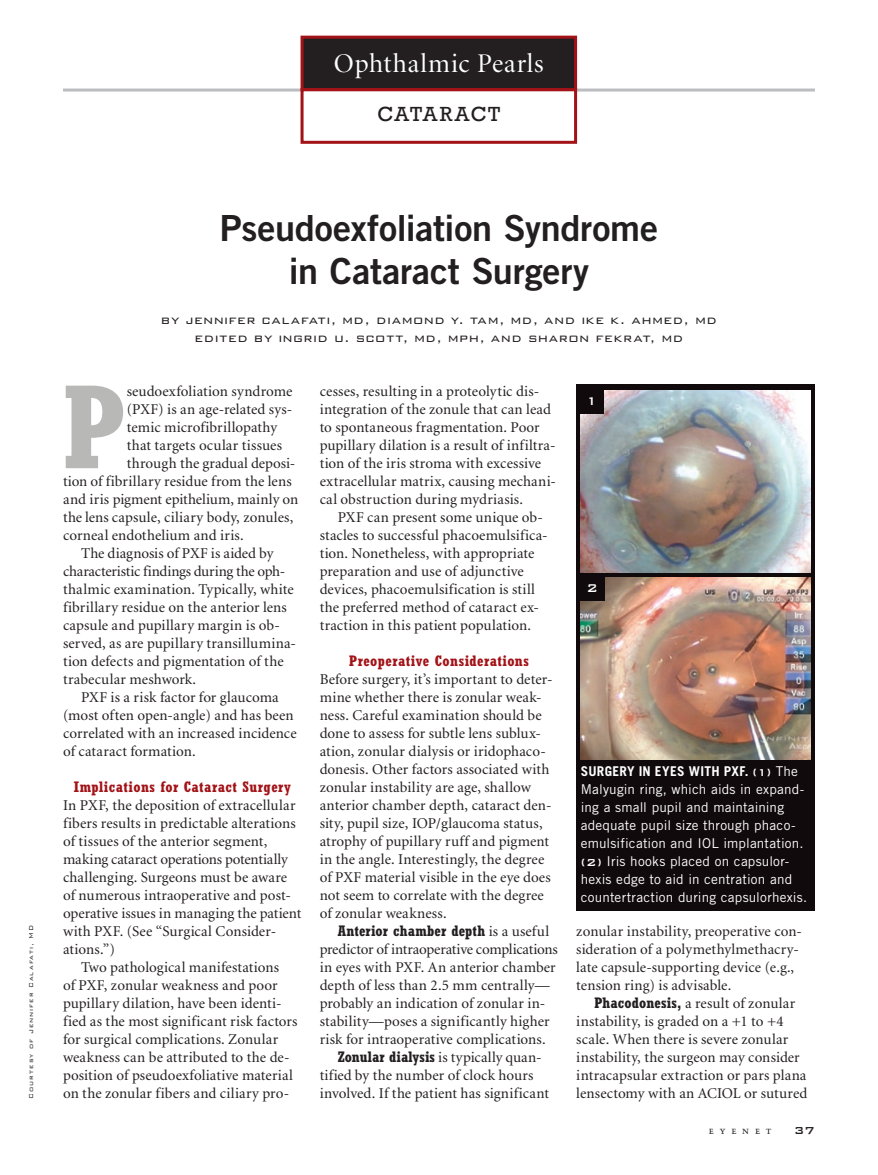
<style>
.page{position:relative;width:878px;height:1175px;background:#fff}
.page>*{position:absolute;margin:0;border:0;box-sizing:border-box;transform-origin:0 0}
.TEXT_no_indent{font:700 condensed 117.6px "Rockwell";color:#b8b9b6}
.DEPT_headline{font:36px/43.2px "Trade Gothic Bold Two";letter-spacing:-.005em;color:#231f20;text-align:center}
.t1{font:27px "Minion Display";letter-spacing:.035em;color:#fff}
.t2{font:21px "Rockwell";letter-spacing:.055em;color:#231f20}
.TEXT{font:15px/18px "Minion";letter-spacing:.005em;color:#231f20}
.TEXT_no_indent-2{font:15px/18px "Minion";letter-spacing:.005em;color:#231f20}
.DEPT_byline{font:300 15px "Bank Gothic BT";letter-spacing:.02em;color:#231f20}
.PEARLS_subhead{font:700 condensed 15px "Rockwell";letter-spacing:.03em;color:#a21217}
.t3{font:500 15px "Bank Gothic BT";color:#fff}
.CAPTION_White{font:13.5px/18px "Trade Gothic";letter-spacing:.015em;color:#fff}
.t4{font:500 13.5px "Bank Gothic BT";color:#231f20}
.t5{font:10.5px "Trump Mediaeval SC";letter-spacing:.54em;color:#231f20}
.Photo_credit{font:300 7.5px "Bank Gothic BT";letter-spacing:.14em;color:#231f20}
.s1{font-family:"Rockwell";font-weight:700;font-stretch:condensed}
.s2{font-weight:700}
.s3{font-family:"Bank Gothic BT";font-weight:500}
</style>
<div class="page">
<svg style="left:63px;top:88px;width:751px;height:4px"></svg>
<div style="left:302px;top:37px;width:273px;height:53px;background:#231f20"></div>
<div style="left:300px;top:36px;width:277px;height:55px;border:3px solid #a21217"></div>
<div style="left:576px;top:384px;width:238px;height:526px;background:#110a0c"></div>
<div style="left:300px;top:88px;width:277px;height:56px;border:3px solid #a21217"></div>
<img style="left:580px;top:390px;width:230px;height:182px">
<img style="left:580px;top:577px;width:230px;height:182px">
<div style="left:579px;top:388px;width:25px;height:25px;background:#110a0c"></div>
<div style="left:580px;top:576px;width:24px;height:24px;background:#110a0c"></div>
<p class="t1" style="left:334px;top:50px;width:211px">Ophthalmic Pearls</p>
<p class="t2" style="left:377px;top:102px;width:124px">CATARACT</p>
<p class="Photo_credit" style="left:27px;top:1098px;width:175px;rotate:-90deg">Courtesy of Jennifer Calafati, MD</p>
<p class="DEPT_headline" style="left:220px;top:206px;width:440px">Pseudoexfoliation Syndrome in Cataract Surgery</p>
<p class="DEPT_byline" style="left:161px;top:312px;width:557px">by jennifer calafati, md, diamond y. tam, md, and ike k. ahmed, md</p>
<p class="DEPT_byline" style="left:194px;top:330px;width:490px">edited by ingrid u. scott, md, mph, and sharon fekrat, md</p>
<p class="TEXT_no_indent" style="left:63px;top:357px;width:65px">P</p>
<p class="TEXT_no_indent-2" style="left:127px;top:383px;width:167px">seudoexfoliation syndrome</p>
<p class="TEXT_no_indent-2" style="left:127px;top:401px;width:167px">(PXF) is an age-related sys-</p>
<p class="TEXT_no_indent-2" style="left:127px;top:419px;width:152px">temic microfibrillopathy</p>
<p class="TEXT_no_indent-2" style="left:127px;top:437px;width:157px">that targets ocular tissues</p>
<p class="TEXT_no_indent-2" style="left:127px;top:455px;width:170px">through the gradual deposi-</p>
<p class="TEXT_no_indent-2" style="left:63px;top:473px;width:230px">tion of fibrillary residue from the lens</p>
<p class="TEXT_no_indent-2" style="left:63px;top:491px;width:237px">and iris pigment epithelium, mainly on</p>
<p class="TEXT_no_indent-2" style="left:63px;top:509px;width:232px">the lens capsule, ciliary body, zonules,</p>
<p class="TEXT_no_indent-2" style="left:63px;top:527px;width:182px">corneal endothelium and iris.</p>
<p class="TEXT" style="left:63px;top:545px;width:234px;text-indent:18px">The diagnosis of PXF is aided by characteristic findings during the oph&shy;thalmic examination. Typically, white fibrillary residue on the anterior lens capsule and pupillary margin is ob&shy;served, as are pupillary transillumina&shy;tion defects and pigmentation of the trabecular meshwork.</p>
<p class="TEXT" style="left:63px;top:689px;width:235px;text-indent:18px">PXF is a risk factor for glaucoma (most often open-angle) and has been correlated with an increased incidence of cataract formation.</p>
<p class="PEARLS_subhead" style="left:74px;top:778px;width:218px">Implications for Cataract Surgery</p>
<p class="TEXT_no_indent-2" style="left:63px;top:797px;width:240px">In PXF, the deposition of extracellular fibers results in predictable alterations of tissues of the anterior segment, making cataract operations potentially challenging. Surgeons must be aware of numerous intraoperative and post&shy;operative issues in managing the patient with PXF. (See “Surgical Consider&shy;ations.”)</p>
<p class="TEXT" style="left:63px;top:959px;width:236px;text-indent:18px">Two pathological manifestations<br>of PXF, zonular weakness and poor pupillary dilation, have been identi&shy;fied as the most significant risk factors for surgical complications. Zonular weakness can be attributed to the de&shy;position of pseudoexfoliative material on the zonular fibers and ciliary pro-</p>
<p class="TEXT" style="left:320px;top:383px;width:238px">cesses, resulting in a proteolytic dis&shy;integration of the zonule that can lead to spontaneous fragmentation. Poor pupillary dilation is a result of infiltra&shy;tion of the iris stroma with excessive extracellular matrix, causing mechani&shy;cal obstruction during mydriasis.</p>
<p class="TEXT" style="left:320px;top:509px;width:229px;text-indent:18px">PXF can present some unique ob&shy;stacles to successful phacoemulsifica&shy;tion. Nonetheless, with appropriate preparation and use of adjunctive devices, phacoemulsification is still the preferred method of cataract ex&shy;traction in this patient population.</p>
<p class="PEARLS_subhead" style="left:349px;top:652px;width:181px">Preoperative Considerations</p>
<p class="TEXT_no_indent-2" style="left:320px;top:671px;width:233px">Before surgery, it’s important to deter&shy;mine whether there is zonular weak&shy;ness. Careful examination should be done to assess for subtle lens sublux&shy;ation, zonular dialysis or iridophaco&shy;donesis. Other factors associated with zonular instability are age, shallow anterior chamber depth, cataract den&shy;sity, pupil size, IOP/glaucoma status, atrophy of pupillary ruff and pigment in the angle. Interestingly, the degree of PXF material visible in the eye does not seem to correlate with the degree of zonular weakness.</p>
<p class="TEXT" style="left:320px;top:923px;width:240px;text-indent:18px"><span class="s1">Anterior chamber depth</span> is a useful predictor of intraoperative complications in eyes with PXF. An anterior chamber depth of less than 2.5 mm centrally— probably an indication of zonular in&shy;stability—poses a significantly higher risk for intraoperative complications.</p>
<p class="TEXT" style="left:320px;top:1049px;width:231px;text-indent:18px"><span class="s1">Zonular dialysis</span> is typically quan&shy;tified by the number of clock hours involved. If the patient has significant</p>
<p class="t3" style="left:586px;top:392px;width:13px">1</p>
<p class="t3" style="left:586px;top:579px;width:13px">2</p>
<p class="CAPTION_White" style="left:580px;top:761px;width:228px"><span class="s2">SURGERY IN EYES WITH PXF.</span> <span class="s3">(1)</span> The Malyugin ring, which aids in expand&shy;ing a small pupil and maintaining adequate pupil size through phaco&shy;emulsification and IOL implantation. <span class="s3">(2)</span> Iris hooks placed on capsulor&shy;hexis edge to aid in centration and countertraction during capsulorhexis.</p>
<p class="TEXT" style="left:576px;top:923px;width:227px">zonular instability, preoperative con&shy;sideration of a polymethylmethacry&shy;late capsule-supporting device (e.g., tension ring) is advisable.</p>
<p class="TEXT" style="left:576px;top:995px;width:232px;text-indent:18px"><span class="s1">Phacodonesis,</span> a result of zonular instability, is graded on a +1 to +4 scale. When there is severe zonular instability, the surgeon may consider intracapsular extraction or pars plana lensectomy with an ACIOL or sutured</p>
<p class="t5" style="left:709px;top:1124px;width:64px">eyenet</p>
<p class="t4" style="left:794px;top:1123px;width:22px">37</p>
</div>
